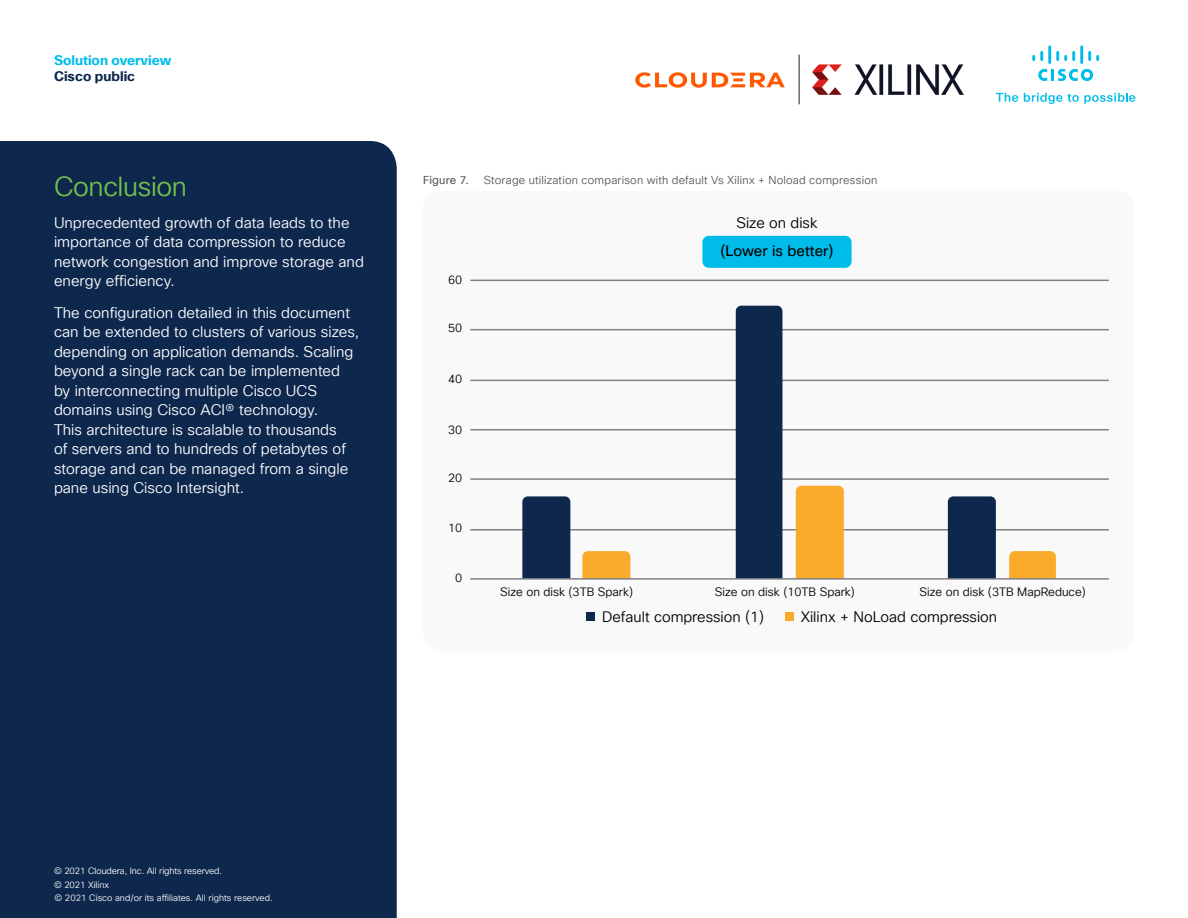
<style>
.page{position:relative;width:1188px;height:918px;background:#fff}
.page>*{position:absolute;margin:0;border:0;box-sizing:border-box;transform-origin:0 0}
.Subhead2_Green{font:27px "Cisco Sans TT Light";letter-spacing:-.015em;color:#74bf4b}
.Body_White{font:15px/19.5px "Cisco Sans TT Light";color:#fff}
.t1{font:14.85px "Cisco Sans TT Light";color:#000}
.t2{font:14.85px "Cisco Sans TT";color:#000}
.t3{font:700 13.5px "Cisco Sans TT";color:#00bceb}
.t4{font:700 13.5px "Cisco Sans TT";color:#0d274d}
.t5{font:11.85px "Cisco Sans TT Light";color:#000}
.FigureCaption{font:11.25px "Cisco Sans TT Light";letter-spacing:.02em;color:#57585a}
.FigureCaption-2{font:11.25px "Cisco Sans TT";letter-spacing:.015em;color:#57585a}
.Footer_white{font:9px "Cisco Sans TT Light";color:#fff}
.Footer_-_gray{font:9px "Cisco Sans TT Light";letter-spacing:-.01em;color:#fff}
</style>
<div class="page">
<svg style="left:996px;top:93px;width:22px;height:9px"></svg>
<svg style="left:1024px;top:93px;width:111px;height:11px"></svg>
<svg style="left:1038px;top:69px;width:55px;height:12px"></svg>
<svg style="left:1032px;top:51px;width:11px;height:10px"></svg>
<hr style="left:1048px;top:45px;width:3px;height:19px;background:#00bdeb">
<svg style="left:1056px;top:51px;width:19px;height:10px"></svg>
<hr style="left:1080px;top:45px;width:3px;height:19px;background:#00bdeb">
<svg style="left:1088px;top:51px;width:11px;height:10px"></svg>
<img style="left:635px;top:72px;width:150px;height:15px">
<img style="left:812px;top:64px;width:152px;height:31px">
<hr style="left:799px;top:55px;width:1px;height:49px;background:#231f20">
<div style="left:0;top:141px;width:397px;height:777px;background:#0d274d"></div>
<div style="left:423px;top:191px;width:711px;height:460px;background:#f9f9f9;border-radius:18px"></div>
<hr style="left:470px;top:280px;width:639px;height:1px;background:#7f7f86">
<hr style="left:470px;top:329px;width:639px;height:1px;background:#7f7f86">
<hr style="left:470px;top:380px;width:639px;height:1px;background:#7f7f86">
<hr style="left:470px;top:429px;width:639px;height:1px;background:#7f7f86">
<hr style="left:470px;top:478px;width:639px;height:2px;background:#7f7f86">
<hr style="left:470px;top:529px;width:639px;height:2px;background:#7f7f86">
<svg style="left:522px;top:306px;width:474px;height:272px"></svg>
<svg style="left:582px;top:486px;width:474px;height:92px"></svg>
<hr style="left:470px;top:578px;width:639px;height:2px;background:#7f7f86">
<div style="left:586px;top:612px;width:9px;height:9px;background:#0d274d"></div>
<div style="left:785px;top:612px;width:9px;height:9px;background:#fbab2c"></div>
<div style="left:702px;top:236px;width:150px;height:32px;background:#00bceb;border-radius:6px"></div>
<p class="t3" style="left:54px;top:51px;width:119px">Solution overview</p>
<p class="t4" style="left:54px;top:67px;width:83px">Cisco public</p>
<p class="Subhead2_Green" style="left:54px;top:169px;width:135px">Conclusion</p>
<p class="Body_White" style="left:54px;top:213px;width:311px">Unprecedented growth of data leads to the importance of data compression to reduce network congestion and improve storage and energy efficiency.</p>
<p class="Body_White" style="left:54px;top:303px;width:307px">The configuration detailed in this document can be extended to clusters of various sizes, depending on application demands. Scaling beyond a single rack can be implemented by interconnecting multiple Cisco UCS domains using Cisco ACI® technology.<br>This architecture is scalable to thousands<br>of servers and to hundreds of petabytes of storage and can be managed from a single pane using Cisco Intersight.</p>
<p class="FigureCaption-2" style="left:423px;top:172px;width:47px">Figure 7.</p>
<p class="FigureCaption" style="left:484px;top:172px;width:395px">Storage utilization comparison with default Vs Xilinx + Noload compression</p>
<p class="t1" style="left:736px;top:213px;width:83px">Size on disk</p>
<p class="t5" style="left:448px;top:272px;width:16px">60</p>
<p class="t5" style="left:448px;top:320px;width:16px">50</p>
<p class="t5" style="left:448px;top:371px;width:16px">40</p>
<p class="t5" style="left:448px;top:422px;width:16px">30</p>
<p class="t5" style="left:448px;top:470px;width:16px">20</p>
<p class="t5" style="left:448px;top:520px;width:16px">10</p>
<p class="t5" style="left:455px;top:570px;width:9px">0</p>
<p class="t2" style="left:720px;top:241px;width:115px">(Lower is better)</p>
<p class="t5" style="left:500px;top:585px;width:134px">Size on disk (3TB Spark)</p>
<p class="t5" style="left:715px;top:585px;width:142px">Size on disk (10TB Spark)</p>
<p class="t5" style="left:920px;top:585px;width:168px">Size on disk (3TB MapReduce)</p>
<p class="t1" style="left:602px;top:607px;width:164px">Default compression (1)</p>
<p class="t1" style="left:801px;top:607px;width:198px">Xilinx + NoLoad compression</p>
<p class="Footer_-_gray" style="left:54px;top:865px;width:170px">© 2021 Cloudera, Inc. All rights reserved.</p>
<p class="Footer_-_gray" style="left:54px;top:879px;width:57px">© 2021 Xilinx</p>
<p class="Footer_white" style="left:54px;top:892px;width:220px">© 2021 Cisco and/or its affiliates. All rights reserved.</p>
</div>
